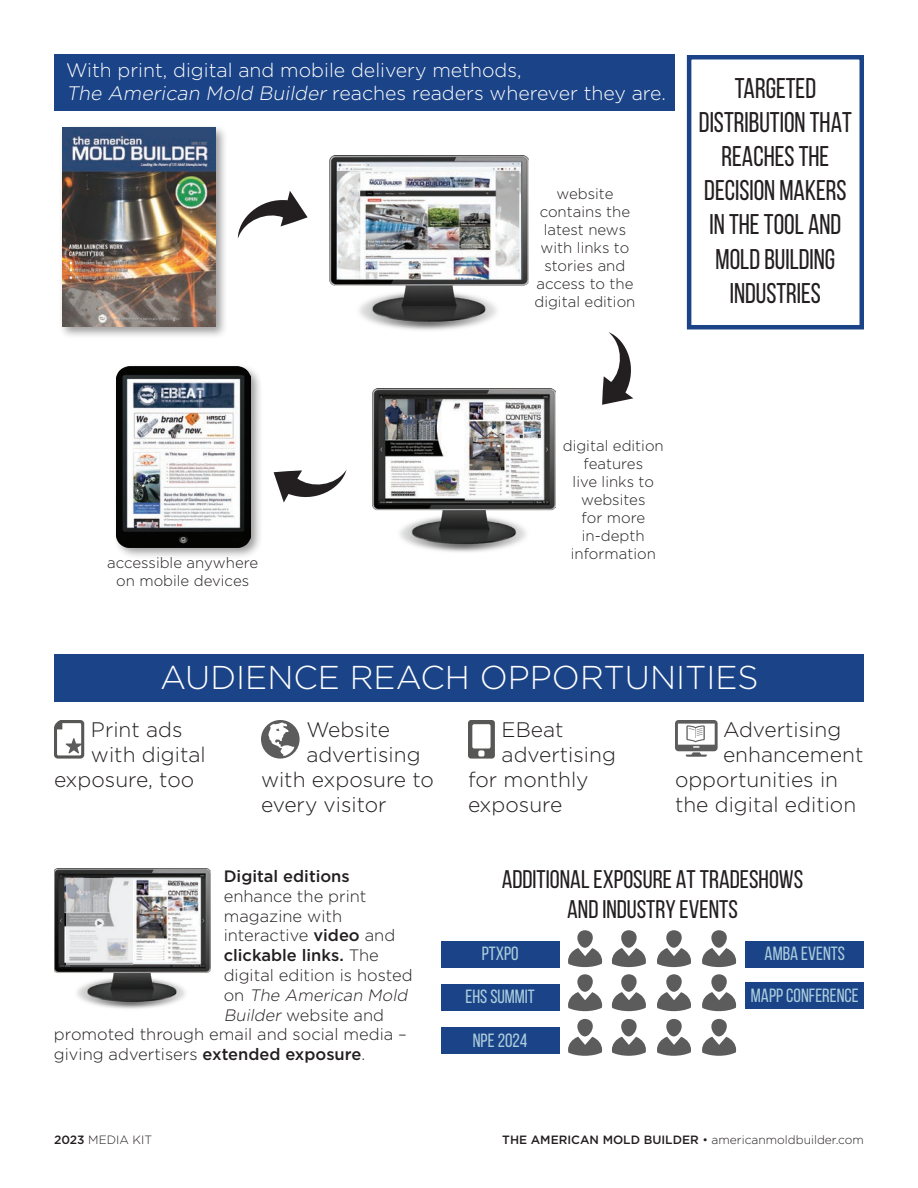
<style>
.page{position:relative;width:918px;height:1188px;background:#fff}
.page>*{position:absolute;margin:0;border:0;box-sizing:border-box;transform-origin:0 0}
.t1{font:300 33px "Gotham";color:#fff}
.t2{font:28.5px/34.2px "Bebas Neue";color:#231f20;text-align:center;scale:.95 1}
.t3{font:25.5px/30.6px "Bebas Neue";color:#231f20;text-align:center}
.t4{font:300 21px "Gotham";color:#231f20}
.t5{font:300 19.5px/23.4px "Gotham";color:#fff}
.t6{font:19.2px "Bebas Neue";color:#abcddc}
.t7{font:300 16.5px "Gotham";color:#231f20}
.t8{font:500 16.5px "Gotham";color:#231f20}
.t9{font:italic 300 16.5px "Gotham";color:#231f20}
.t10{font:300 15px/18px "Gotham";color:#231f20;text-align:center}
.t11{font:300 12px "Gotham";color:#231f20}
.s1{font-style:italic}
.s2{font-weight:500}
.s3{font-weight:300}
.s4{font-style:normal}
</style>
<div class="page">
<div style="left:113px;top:363px;width:150px;height:197px;background:#231f20;opacity:.45"></div>
<img style="left:116px;top:367px;width:134px;height:180px">
<img style="left:330px;top:156px;width:198px;height:175px">
<img style="left:54px;top:869px;width:156px;height:140px">
<div style="left:54px;top:54px;width:621px;height:56px;background:#1b4387"></div>
<div style="left:746px;top:983px;width:118px;height:26px;background:#1b4387"></div>
<div style="left:746px;top:941px;width:118px;height:26px;background:#1b4387"></div>
<div style="left:441px;top:984px;width:118px;height:26px;background:#1b4387"></div>
<div style="left:441px;top:1028px;width:118px;height:26px;background:#1b4387"></div>
<div style="left:441px;top:941px;width:118px;height:26px;background:#1b4387"></div>
<div style="left:54px;top:654px;width:810px;height:48px;background:#1b4387"></div>
<div style="left:59px;top:124px;width:169px;height:215px;background:#231f20;opacity:.45"></div>
<img style="left:62px;top:128px;width:153px;height:199px">
<img style="left:372px;top:388px;width:183px;height:164px">
<svg style="left:238px;top:191px;width:70px;height:47px"></svg>
<svg style="left:602px;top:332px;width:32px;height:73px"></svg>
<svg style="left:274px;top:470px;width:73px;height:33px"></svg>
<div style="left:577px;top:930px;width:16px;height:18px;background:#5c5c5c;border-radius:7px"></div>
<svg style="left:568px;top:948px;width:34px;height:19px"></svg>
<div style="left:621px;top:930px;width:16px;height:18px;background:#5c5c5c;border-radius:7px"></div>
<svg style="left:612px;top:948px;width:34px;height:19px"></svg>
<div style="left:666px;top:930px;width:16px;height:18px;background:#5c5c5c;border-radius:7px"></div>
<svg style="left:657px;top:948px;width:34px;height:19px"></svg>
<div style="left:711px;top:930px;width:16px;height:18px;background:#5c5c5c;border-radius:7px"></div>
<svg style="left:702px;top:948px;width:34px;height:19px"></svg>
<div style="left:577px;top:974px;width:16px;height:18px;background:#5c5c5c;border-radius:7px"></div>
<svg style="left:568px;top:992px;width:34px;height:19px"></svg>
<div style="left:621px;top:974px;width:16px;height:18px;background:#5c5c5c;border-radius:7px"></div>
<svg style="left:612px;top:992px;width:34px;height:19px"></svg>
<div style="left:666px;top:974px;width:16px;height:18px;background:#5c5c5c;border-radius:7px"></div>
<svg style="left:657px;top:992px;width:34px;height:19px"></svg>
<div style="left:711px;top:974px;width:16px;height:18px;background:#5c5c5c;border-radius:7px"></div>
<svg style="left:702px;top:992px;width:34px;height:19px"></svg>
<div style="left:577px;top:1019px;width:16px;height:17px;background:#5c5c5c;border-radius:7px"></div>
<svg style="left:568px;top:1037px;width:34px;height:19px"></svg>
<div style="left:621px;top:1019px;width:16px;height:17px;background:#5c5c5c;border-radius:7px"></div>
<svg style="left:612px;top:1037px;width:34px;height:19px"></svg>
<div style="left:666px;top:1019px;width:16px;height:17px;background:#5c5c5c;border-radius:7px"></div>
<svg style="left:657px;top:1037px;width:34px;height:19px"></svg>
<div style="left:711px;top:1019px;width:16px;height:17px;background:#5c5c5c;border-radius:7px"></div>
<svg style="left:702px;top:1037px;width:34px;height:19px"></svg>
<svg style="left:261px;top:720px;width:39px;height:39px"></svg>
<svg style="left:468px;top:720px;width:27px;height:39px"></svg>
<svg style="left:54px;top:720px;width:30px;height:39px"></svg>
<svg style="left:675px;top:720px;width:43px;height:37px"></svg>
<svg style="left:66px;top:878px;width:66px;height:87px;background:#cfd0d2"></svg>
<div style="left:95px;top:919px;width:9px;height:9px;background:#eeefef;border-radius:50%"></div>
<svg style="left:97px;top:921px;width:5px;height:5px"></svg>
<div style="left:687px;top:55px;width:177px;height:274px;border:4px solid #1b4387"></div>
<h3 class="t5" style="left:66px;top:58px;width:601px">With print, digital and mobile delivery methods,<br><span class="s1">The American Mold Builder</span> reaches readers wherever they are.</h3>
<p class="t10" style="left:534px;top:184px;width:103px">website contains the latest news with links to stories and access to the digital edition</p>
<h2 class="t2" style="left:699px;top:70px;width:163px">TARGETED<br>DISTRIBUTION THAT<br>REACHES THE<br>DECISION MAKERS<br>IN THE TOOL AND<br>MOLD BUILDING<br>INDUSTRIES</h2>
<p class="t10" style="left:107px;top:554px;width:152px">accessible anywhere on mobile devices</p>
<p class="t10" style="left:563px;top:436px;width:103px">digital edition features<br>live links to websites<br>for more in-depth information</p>
<h1 class="t1" style="left:160px;top:656px;width:600px">AUDIENCE REACH OPPORTUNITIES</h1>
<h3 class="t4" style="left:91px;top:716px;width:93px">Print ads</h3>
<h3 class="t4" style="left:91px;top:741px;width:116px">with digital</h3>
<h3 class="t4" style="left:54px;top:766px;width:142px">exposure, too</h3>
<h3 class="t4" style="left:306px;top:716px;width:85px">Website</h3>
<h3 class="t4" style="left:306px;top:741px;width:116px">advertising</h3>
<h3 class="t4" style="left:261px;top:766px;width:175px">with exposure to</h3>
<h3 class="t4" style="left:261px;top:792px;width:127px">every visitor</h3>
<p class="t8" style="left:224px;top:865px;width:128px">Digital editions</p>
<p class="t7" style="left:224px;top:885px;width:144px">enhance the print</p>
<p class="t7" style="left:224px;top:905px;width:120px">magazine with</p>
<p class="t7" style="left:224px;top:925px;width:173px">interactive <span class="s2">video</span> and</p>
<p class="t8" style="left:224px;top:945px;width:157px">clickable links. <span class="s3">The</span></p>
<p class="t7" style="left:224px;top:965px;width:190px">digital edition is hosted</p>
<p class="t9" style="left:224px;top:984px;width:189px"><span class="s4">o n</span> The American Mold</p>
<p class="t7" style="left:224px;top:1004px;width:162px"><span class="s1">Builder</span> website and</p>
<p class="t7" style="left:54px;top:1024px;width:354px">promoted through email and social media –</p>
<p class="t7" style="left:54px;top:1044px;width:313px">giving advertisers <span class="s2">extended exposure</span>.</p>
<h3 class="t4" style="left:502px;top:716px;width:63px">EBeat</h3>
<h3 class="t4" style="left:502px;top:741px;width:116px">advertising</h3>
<h3 class="t4" style="left:468px;top:766px;width:122px">for monthly</h3>
<h3 class="t4" style="left:468px;top:792px;width:96px">exposure</h3>
<h3 class="t4" style="left:723px;top:716px;width:120px">Advertising</h3>
<h3 class="t4" style="left:723px;top:741px;width:142px">enhancement</h3>
<h3 class="t4" style="left:675px;top:766px;width:165px">opportunities in</h3>
<h3 class="t4" style="left:675px;top:792px;width:183px">the digital edition</h3>
<h3 class="t3" style="left:502px;top:864px;width:303px">ADDITIONAL EXPOSURE AT TRADESHOWS<br>AND INDUSTRY EVENTS</h3>
<p class="t6" style="left:482px;top:943px;width:39px">PTXPO</p>
<p class="t6" style="left:466px;top:986px;width:71px">EHS SUMMIT</p>
<p class="t6" style="left:473px;top:1030px;width:56px">NPE 2024</p>
<p class="t6" style="left:765px;top:943px;width:82px">AMBA EVENTS</p>
<p class="t6" style="left:751px;top:985px;width:109px">MAPP CONFERENCE</p>
<p class="t11" style="left:54px;top:1132px;width:100px"><span class="s2">2023</span> MEDIA KIT</p>
<p class="t11" style="left:502px;top:1132px;width:363px"><span class="s2">THE AMERICAN MOLD BUILDER</span> • americanmoldbuilder.com</p>
</div>
